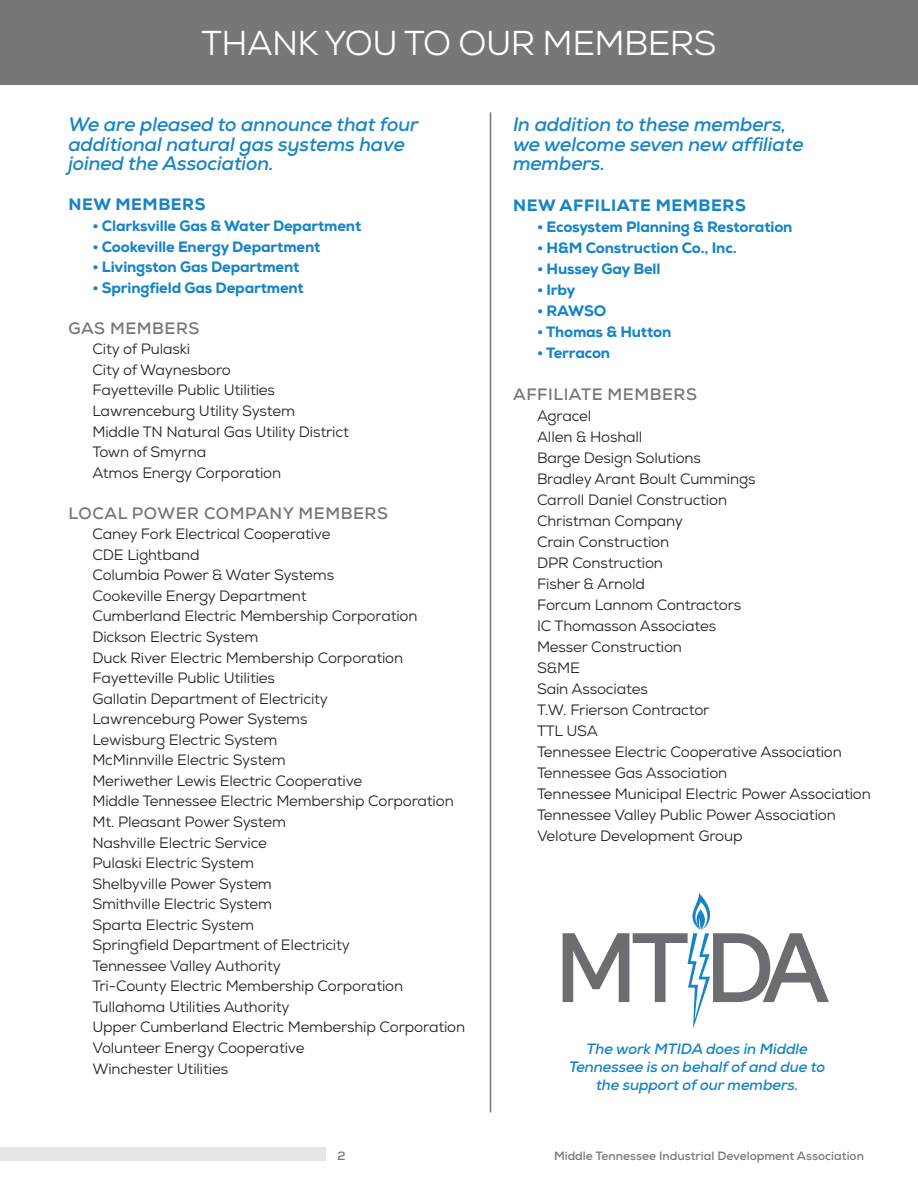
<style>
.page{position:relative;width:918px;height:1188px;background:#fff}
.page>*{position:absolute;margin:0;border:0;box-sizing:border-box;transform-origin:0 0}
.t1{font:34.5px "Nexa";letter-spacing:-.015em;color:#fff}
.t2{font:italic 700 19.5px/19.5px "Nexa";letter-spacing:-.01em;color:#1784c5}
.t3{font:700 16.5px "Nexa";letter-spacing:.035em;color:#77777a}
.t4{font:800 16.5px "Nexa";letter-spacing:.035em;color:#1784c5}
.t5{font:15px "Nexa";letter-spacing:-.01em;color:#231f20}
.t6{font:800 15px "Nexa";letter-spacing:-.01em;color:#1784c5}
.t7{font:italic 700 15px/18px "Nexa";letter-spacing:-.01em;color:#1784c5;text-align:center}
.t8{font:700 12px "Nexa";color:#77777a}
</style>
<div class="page">
<div style="left:0;top:1148px;width:325px;height:13px;background:#e6e7e9"></div>
<div style="left:0;top:0;width:918px;height:84px;background:#77777a"></div>
<hr style="left:490px;top:112px;width:1px;height:1000px;background:#77777a">
<svg style="left:563px;top:893px;width:266px;height:136px"></svg>
<p class="t1" style="left:201px;top:21px;width:517px">THANK YOU TO OUR MEMBERS</p>
<p class="t2" style="left:68px;top:115px;width:352px">We are pleased to announce that four additional natural gas systems have</p>
<p class="t2" style="left:68px;top:154px;width:207px">joined the Association.</p>
<p class="t4" style="left:69px;top:194px;width:139px">NEW MEMBERS</p>
<p class="t6" style="left:92px;top:216px;width:270px">• Clarksville Gas &amp; Water Department</p>
<p class="t6" style="left:92px;top:237px;width:229px">• Cookeville Energy Department</p>
<p class="t6" style="left:92px;top:257px;width:209px">• Livingston Gas Department</p>
<p class="t6" style="left:92px;top:278px;width:213px">• Springfield Gas Department</p>
<p class="t3" style="left:69px;top:317px;width:132px">GAS MEMBERS</p>
<p class="t5" style="left:92px;top:340px;width:99px">City of Pulaski</p>
<p class="t5" style="left:92px;top:360px;width:140px">City of Waynesboro</p>
<p class="t5" style="left:92px;top:381px;width:184px">Fayetteville Public Utilities</p>
<p class="t5" style="left:92px;top:401px;width:204px">Lawrenceburg Utility System</p>
<p class="t5" style="left:92px;top:422px;width:258px">Middle TN Natural Gas Utility District</p>
<p class="t5" style="left:92px;top:442px;width:115px">Town of Smyrna</p>
<p class="t5" style="left:92px;top:463px;width:190px">Atmos Energy Corporation</p>
<p class="t3" style="left:69px;top:502px;width:321px">LOCAL POWER COMPANY MEMBERS</p>
<p class="t5" style="left:92px;top:525px;width:240px">Caney Fork Electrical Cooperative</p>
<p class="t5" style="left:92px;top:545px;width:109px">CDE Lightband</p>
<p class="t5" style="left:92px;top:566px;width:243px">Columbia Power &amp; Water Systems</p>
<p class="t5" style="left:92px;top:586px;width:216px">Cookeville Energy Department</p>
<p class="t5" style="left:92px;top:607px;width:327px">Cumberland Electric Membership Corporation</p>
<p class="t5" style="left:92px;top:627px;width:168px">Dickson Electric System</p>
<p class="t5" style="left:92px;top:648px;width:312px">Duck River Electric Membership Corporation</p>
<p class="t5" style="left:92px;top:668px;width:184px">Fayetteville Public Utilities</p>
<p class="t5" style="left:92px;top:689px;width:237px">Gallatin Department of Electricity</p>
<p class="t5" style="left:92px;top:710px;width:217px">Lawrenceburg Power Systems</p>
<p class="t5" style="left:92px;top:730px;width:186px">Lewisburg Electric System</p>
<p class="t5" style="left:92px;top:751px;width:195px">McMinnville Electric System</p>
<p class="t5" style="left:92px;top:771px;width:271px">Meriwether Lewis Electric Cooperative</p>
<p class="t5" style="left:92px;top:792px;width:363px">Middle Tennessee Electric Membership Corporation</p>
<p class="t5" style="left:92px;top:812px;width:195px">Mt. Pleasant Power System</p>
<p class="t5" style="left:92px;top:833px;width:176px">Nashville Electric Service</p>
<p class="t5" style="left:92px;top:853px;width:163px">Pulaski Electric System</p>
<p class="t5" style="left:92px;top:874px;width:181px">Shelbyville Power System</p>
<p class="t5" style="left:92px;top:894px;width:181px">Smithville Electric System</p>
<p class="t5" style="left:92px;top:915px;width:163px">Sparta Electric System</p>
<p class="t5" style="left:92px;top:936px;width:259px">Springfield Department of Electricity</p>
<p class="t5" style="left:92px;top:956px;width:190px">Tennessee Valley Authority</p>
<p class="t5" style="left:92px;top:977px;width:312px">Tri-County Electric Membership Corporation</p>
<p class="t5" style="left:92px;top:997px;width:199px">Tullahoma Utilities Authority</p>
<p class="t5" style="left:92px;top:1018px;width:374px">Upper Cumberland Electric Membership Corporation</p>
<p class="t5" style="left:92px;top:1038px;width:214px">Volunteer Energy Cooperative</p>
<p class="t5" style="left:92px;top:1059px;width:137px">Winchester Utilities</p>
<p class="t2" style="left:513px;top:115px;width:275px">In addition to these members,</p>
<p class="t2" style="left:513px;top:134px;width:292px">we welcome seven new affiliate members.</p>
<p class="t4" style="left:513px;top:195px;width:234px">NEW AFFILIATE MEMBERS</p>
<p class="t6" style="left:537px;top:217px;width:257px">• Ecosystem Planning &amp; Restoration</p>
<p class="t6" style="left:537px;top:238px;width:201px">• H&amp;M Construction Co., Inc.</p>
<p class="t6" style="left:537px;top:259px;width:125px">• Hussey Gay Bell</p>
<p class="t6" style="left:537px;top:280px;width:40px">• Irby</p>
<p class="t6" style="left:537px;top:301px;width:71px">• RAWSO</p>
<p class="t6" style="left:537px;top:322px;width:136px">• Thomas &amp; Hutton</p>
<p class="t6" style="left:537px;top:343px;width:75px">• Terracon</p>
<p class="t3" style="left:513px;top:384px;width:185px">AFFILIATE MEMBERS</p>
<p class="t5" style="left:537px;top:406px;width:56px">Agracel</p>
<p class="t5" style="left:537px;top:427px;width:107px">Allen &amp; Hoshall</p>
<p class="t5" style="left:537px;top:448px;width:166px">Barge Design Solutions</p>
<p class="t5" style="left:537px;top:469px;width:220px">Bradley Arant Boult Cummings</p>
<p class="t5" style="left:537px;top:490px;width:192px">Carroll Daniel Construction</p>
<p class="t5" style="left:537px;top:511px;width:147px">Christman Company</p>
<p class="t5" style="left:537px;top:532px;width:134px">Crain Construction</p>
<p class="t5" style="left:537px;top:553px;width:128px">DPR Construction</p>
<p class="t5" style="left:537px;top:574px;width:110px">Fisher &amp; Arnold</p>
<p class="t5" style="left:537px;top:595px;width:206px">Forcum Lannom Contractors</p>
<p class="t5" style="left:537px;top:616px;width:181px">IC Thomasson Associates</p>
<p class="t5" style="left:537px;top:637px;width:147px">Messer Construction</p>
<p class="t5" style="left:537px;top:658px;width:44px">S&amp;ME</p>
<p class="t5" style="left:537px;top:679px;width:112px">Sain Associates</p>
<p class="t5" style="left:537px;top:700px;width:174px">T.W. Frierson Contractor</p>
<p class="t5" style="left:537px;top:721px;width:62px">TTL USA</p>
<p class="t5" style="left:537px;top:742px;width:306px">Tennessee Electric Cooperative Association</p>
<p class="t5" style="left:537px;top:763px;width:192px">Tennessee Gas Association</p>
<p class="t5" style="left:537px;top:784px;width:335px">Tennessee Municipal Electric Power Association</p>
<p class="t5" style="left:537px;top:805px;width:300px">Tennessee Valley Public Power Association</p>
<p class="t5" style="left:537px;top:826px;width:207px">Veloture Development Group</p>
<p class="t7" style="left:569px;top:1040px;width:258px">The work MTIDA does in Middle<br>Tennessee is on behalf of and due to the support of our members.</p>
<p class="t8" style="left:338px;top:1148px;width:10px">2</p>
<p class="t8" style="left:554px;top:1148px;width:311px">Middle Tennessee Industrial Development Association</p>
</div>
